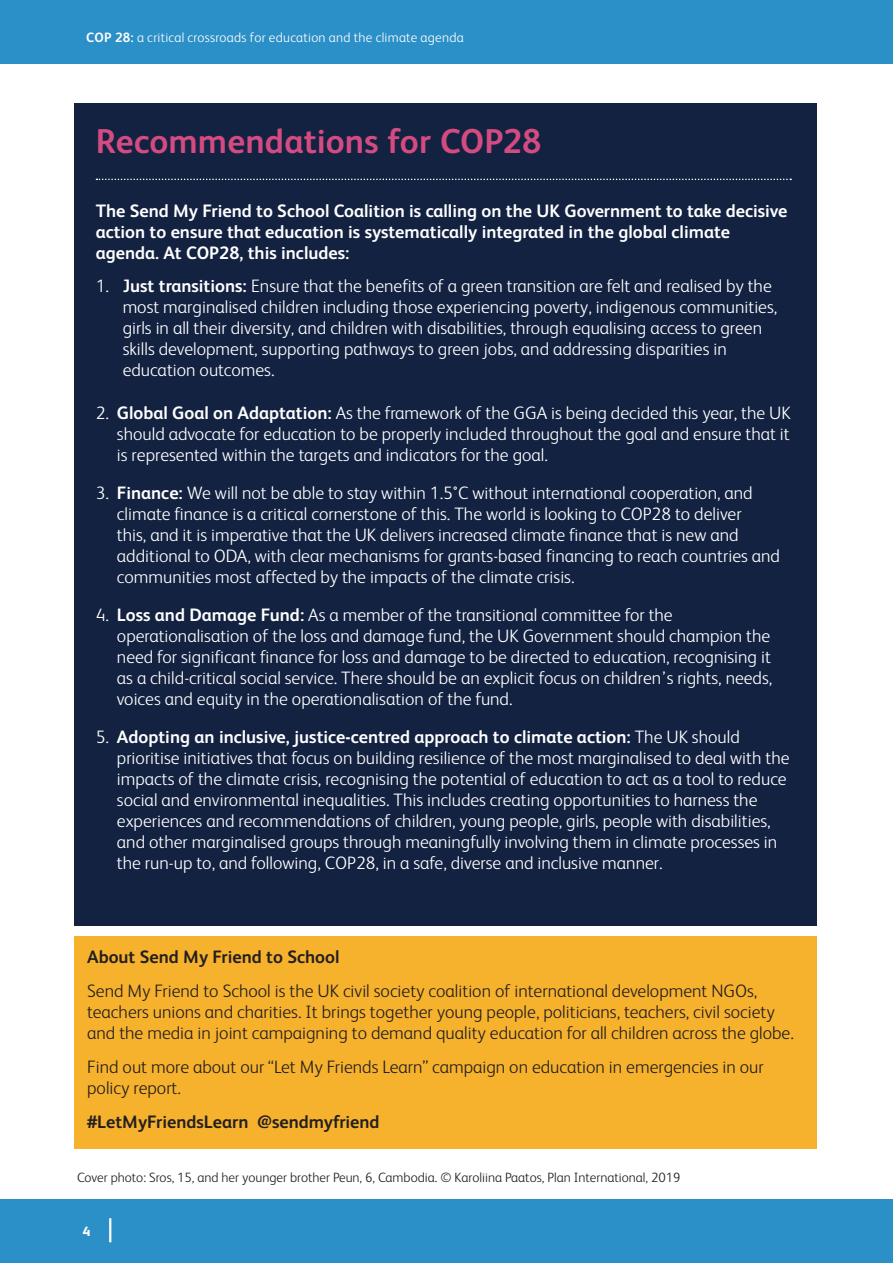
<style>
.page{position:relative;width:893px;height:1263px;background:#fff}
.page>*{position:absolute;margin:0;border:0;box-sizing:border-box;transform-origin:0 0}
.Main_Page_Heading{font:700 34.5px "FS Albert";letter-spacing:.005em;color:#d34b81}
.t1{font:300 18px/21px "FS Albert";color:#fff}
.bodycopy_12{font:300 18px/21px "FS Albert";color:#231f20}
.bodycopy_12-2{font:700 18px/21px "FS Albert";color:#fff}
.bodycopy_12-3{font:700 18px "FS Albert";color:#231f20}
.COPYRIGHT_line{font:300 13.5px "FS Albert";color:#231f20}
.t2{font:300 13.5px "FS Albert";letter-spacing:.02em;color:#fff}
.t3{font:800 13.5px "FS Albert";color:#fff}
.s1{font-weight:700}
</style>
<div class="page">
<div style="left:0;top:1199px;width:893px;height:64px;background:#2b8fc8"></div>
<div style="left:0;top:0;width:893px;height:64px;background:#2b8fc8"></div>
<hr style="left:109px;top:1218px;width:2px;height:24px;background:#fff">
<div style="left:74px;top:103px;width:742px;height:823px;background:#132241"></div>
<svg style="left:96px;top:179px;width:695px;height:1px"></svg>
<div style="left:74px;top:936px;width:742px;height:213px;background:#f7b22d"></div>
<p class="t2" style="left:86px;top:29px;width:379px"><span class="s1">COP 28:</span> a critical crossroads for education and the climate agenda</p>
<p class="Main_Page_Heading" style="left:96px;top:118px;width:447px">Recommendations for COP28</p>
<p class="bodycopy_12-2" style="left:96px;top:199px;width:693px">The Send My Friend to School Coalition is calling on the UK Government to take decisive action to ensure that education is systematically integrated in the global climate agenda. At COP28, this includes:</p>
<p class="t1" style="left:123px;top:275px;width:656px;text-indent:-27px">1. <span class="s1">Just transitions:</span> Ensure that the benefits of a green transition are felt and realised by the most marginalised children including those experiencing poverty, indigenous communities, girls in all their diversity, and children with disabilities, through equalising access to green skills development, supporting pathways to green jobs, and addressing disparities in education outcomes.</p>
<p class="t1" style="left:117px;top:401px;width:675px;text-align:justify;text-indent:-21px">2. <span class="s1">Global Goal on Adaptation:</span> As the framework of the GGA is being decided this year, the UK should advocate for education to be properly included throughout the goal and ensure that it is represented within the targets and indicators for the goal.</p>
<p class="t1" style="left:117px;top:481px;width:665px;text-indent:-21px">3. <span class="s1">Finance:</span> We will not be able to stay within 1.5°C without international cooperation, and climate finance is a critical cornerstone of this. The world is looking to COP28 to deliver<br>this, and it is imperative that the UK delivers increased climate finance that is new and additional to ODA, with clear mechanisms for grants-based financing to reach countries and communities most affected by the impacts of the climate crisis.</p>
<p class="t1" style="left:117px;top:603px;width:657px;text-indent:-21px">4. <span class="s1">Loss and Damage Fund:</span> As a member of the transitional committee for the operationalisation of the loss and damage fund, the UK Government should champion the need for significant finance for loss and damage to be directed to education, recognising it as a child-critical social service. There should be an explicit focus on children’s rights, needs, voices and equity in the operationalisation of the fund.</p>
<p class="t1" style="left:117px;top:725px;width:674px;text-indent:-21px">5. <span class="s1">Adopting an inclusive, justice-centred approach to climate action:</span> The UK should prioritise initiatives that focus on building resilience of the most marginalised to deal with the impacts of the climate crisis, recognising the potential of education to act as a tool to reduce social and environmental inequalities. This includes creating opportunities to harness the experiences and recommendations of children, young people, girls, people with disabilities, and other marginalised groups through meaningfully involving them in climate processes in the run-up to, and following, COP28, in a safe, diverse and inclusive manner.</p>
<p class="bodycopy_12-3" style="left:87px;top:945px;width:254px">About Send My Friend to School</p>
<p class="bodycopy_12" style="left:87px;top:979px;width:708px">Send My Friend to School is the UK civil society coalition of international development NGOs, teachers unions and charities. It brings together young people, politicians, teachers, civil society and the media in joint campaigning to demand quality education for all children across the globe.</p>
<p class="bodycopy_12" style="left:87px;top:1055px;width:678px">Find out more about our “Let My Friends Learn” campaign on education in emergencies in our policy report.</p>
<p class="bodycopy_12-3" style="left:87px;top:1109px;width:294px">#LetMyFriendsLearn @sendmyfriend</p>
<p class="COPYRIGHT_line" style="left:77px;top:1169px;width:605px">Cover photo: Sros, 15, and her younger brother Peun, 6, Cambodia. © Karoliina Paatos, Plan International, 2019</p>
<p class="t3" style="left:83px;top:1222px;width:9px">4</p>
</div>
